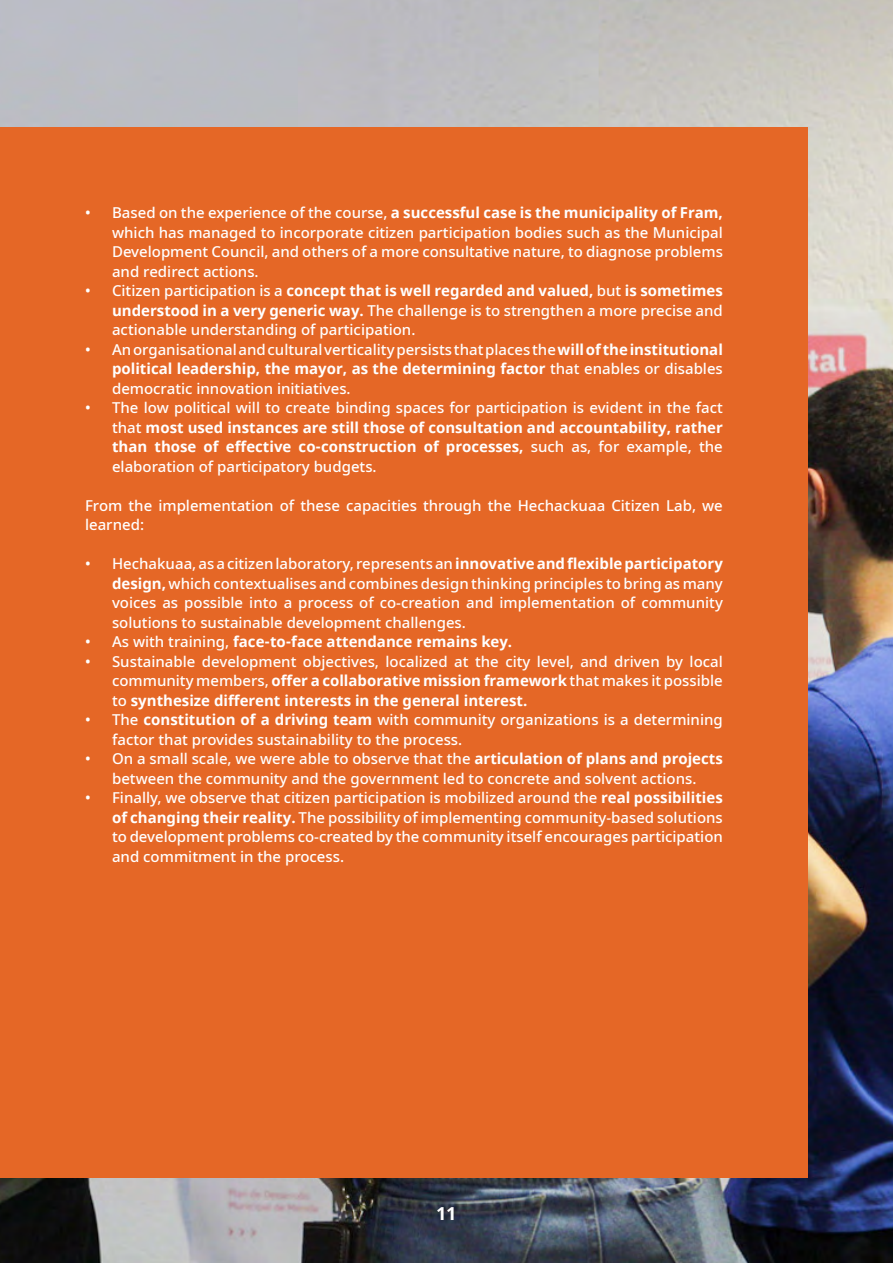
<style>
.page{position:relative;width:893px;height:1263px;background:#fff}
.page>*{position:absolute;margin:0;border:0;box-sizing:border-box;transform-origin:0 0}
.t1{font:700 18px "Noto Sans";color:#fff}
.t2{font:500 15px/19.5px "Noto Sans";color:#fff;text-align:justify}
.t3{font:700 15px "Noto Sans";color:#fff}
.s1{font-weight:700}
.s2{font-weight:500}
</style>
<div class="page">
<img style="left:0;top:0;width:893px;height:1263px">
<div style="left:0;top:128px;width:808px;height:1050px;background:#e56726"></div>
<p class="t2" style="left:112px;top:203px;width:612px;text-indent:-27px">• Based on the experience of the course, <span class="s1">a successful case is the municipality of Fram, </span>which has managed to incorporate citizen participation bodies such as the Municipal Development Council, and others of a more consultative nature, to diagnose problems and redirect actions.</p>
<p class="t2" style="left:112px;top:281px;width:612px;text-indent:-27px">• Citizen participation is a <span class="s1">concept that is well regarded and valued,</span> but <span class="s1">is sometimes understood in a very generic way.</span> The challenge is to strengthen a more precise and actionable understanding of participation.</p>
<p class="t2" style="left:112px;top:340px;width:612px;text-indent:-27px">• An organisational and cultural verticality persists that places the <span class="s1">will of the institutional political leadership, the mayor, as the determining factor</span> that enables or disables democratic innovation initiatives.</p>
<p class="t2" style="left:112px;top:398px;width:612px;text-indent:-27px">• The low political will to create binding spaces for participation is evident in the fact that <span class="s1">most used instances are still those of consultation and accountability, rather than those of effective co-construction of processes,</span> such as, for example, the elaboration of participatory budgets.</p>
<p class="t2" style="left:85px;top:496px;width:639px">From the implementation of these capacities through the Hechackuaa Citizen Lab, we learned:</p>
<p class="t2" style="left:112px;top:554px;width:612px;text-indent:-27px">• Hechakuaa, as a citizen laboratory, represents an <span class="s1">innovative and flexible participatory design,</span> which contextualises and combines design thinking principles to bring as many voices as possible into a process of co-creation and implementation of community solutions to sustainable development challenges.</p>
<p class="t3" style="left:85px;top:631px;width:429px"><span class="s2">• As with training,</span> face-to-face attendance remains key.</p>
<p class="t2" style="left:112px;top:652px;width:612px;text-indent:-27px">• Sustainable development objectives, localized at the city level, and driven by local community members, <span class="s1">offer a collaborative mission framework</span> that makes it possible to <span class="s1">synthesize different interests in the general interest.</span></p>
<p class="t2" style="left:112px;top:710px;width:612px;text-indent:-27px">• The <span class="s1">constitution of a driving team</span> with community organizations is a determining factor that provides sustainability to the process.</p>
<p class="t2" style="left:85px;top:749px;width:639px;text-align:center">• On a small scale, we were able to observe that the <span class="s1">articulation of plans and projects </span>between the community and the government led to concrete and solvent actions.</p>
<p class="t2" style="left:112px;top:788px;width:612px;text-indent:-27px">• Finally, we observe that citizen participation is mobilized around the <span class="s1">real possibilities of changing their reality.</span> The possibility of implementing community-based solutions to development problems co-created by the community itself encourages participation and commitment in the process.</p>
<p class="t1" style="left:437px;top:1200px;width:21px">11</p>
</div>
